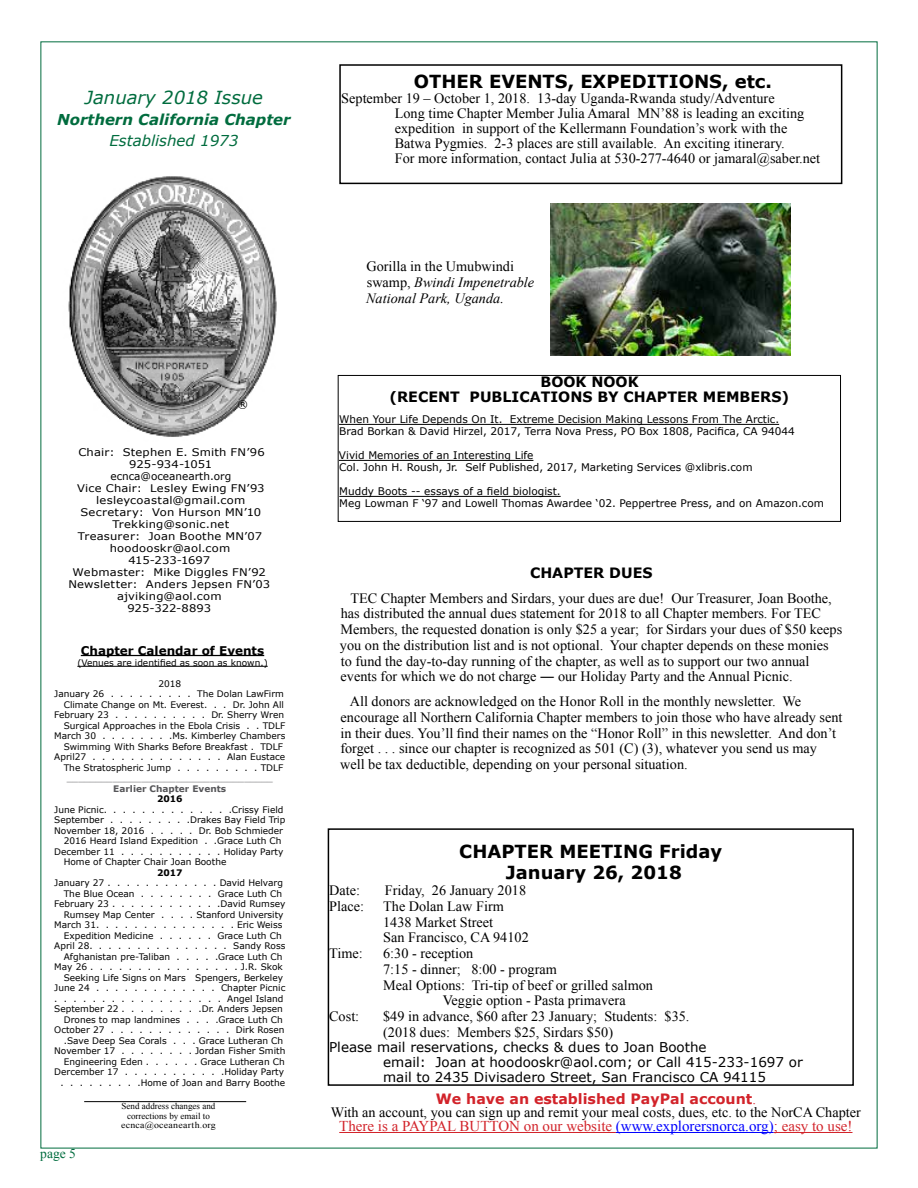
<style>
.page{position:relative;width:918px;height:1188px;background:#fff}
.page>*{position:absolute;margin:0;border:0;box-sizing:border-box;transform-origin:0 0}
.t1{font:700 18px/21.6px "Verdana";color:#000;text-align:center}
.t2{font:italic 18px "Verdana";color:#006c3e}
.t3{font:15px "Times New Roman";color:#d2232a}
.t4{font:italic 700 15px "Verdana";color:#006c3e}
.t5{font:italic 15px "Verdana";color:#006c3e}
.t6{font:14.25px/15.8px "Times New Roman";color:#000}
.t7{font:italic 14.25px/15.8px "Times New Roman";color:#000}
.t8{font:700 14.25px/15.8px "Verdana";color:#000;text-align:center}
.t9{font:700 14.25px "Verdana";color:#d2232a}
.t10{font:13.5px/15px "Verdana";color:#000}
.t11{font:13.5px "Times New Roman";color:#006c3e}
.t12{font:700 12px "Verdana";color:#000}
.t13{font:10.5px/12px "Verdana";color:#000}
.t14{font:10.5px/12px "Verdana";color:#000;text-align:center;scale:1.1 1}
.t15{font:9px "Verdana";color:#000}
.t16{font:9px/9.3px "Times New Roman";color:#000;text-align:center}
.t17{font:9px "Verdana";color:#565659}
.t18{font:700 9px "Verdana";color:#565659}
.t19{font:700 9px "Verdana";color:#000}
.s1{font-style:normal}
.s2{font-family:"Times New Roman";font-weight:400}
.s3{color:#00f}
</style>
<div class="page">
<hr style="left:81px;top:655px;width:183px;height:1px;background:#000">
<hr style="left:77px;top:666px;width:191px;height:1px;background:#000">
<hr style="left:84px;top:1101px;width:162px;height:1px;background:#000">
<img style="left:68px;top:176px;width:209px;height:261px">
<hr style="left:339px;top:1132px;width:277px;height:1px;background:#d2232a">
<hr style="left:616px;top:1132px;width:158px;height:1px;background:#00f">
<hr style="left:774px;top:1132px;width:79px;height:1px;background:#d2232a">
<hr style="left:339px;top:424px;width:440px;height:1px;background:#000">
<hr style="left:339px;top:460px;width:194px;height:1px;background:#000">
<hr style="left:339px;top:496px;width:222px;height:1px;background:#000">
<div style="left:338px;top:375px;width:503px;height:147px;border:1px solid #000"></div>
<div style="left:328px;top:828px;width:526px;height:258px;border:2px solid #000"></div>
<div style="left:339px;top:64px;width:503px;height:120px;border:2px solid #000"></div>
<img style="left:551px;top:203px;width:240px;height:153px">
<p class="t2" style="left:85px;top:86px;width:179px">January 2018 Issue</p>
<p class="t4" style="left:57px;top:110px;width:235px">Northern California Chapter</p>
<p class="t5" style="left:109px;top:131px;width:130px">Established 1973</p>
<p class="t1" style="left:414px;top:71px;width:360px">OTHER EVENTS, EXPEDITIONS, etc.</p>
<p class="t6" style="left:395px;top:90px;width:427px;line-height:15px;text-indent:-53px">September 19 – October 1, 2018. 13-day Uganda-Rwanda study/Adventure<br>Long time Chapter Member Julia Amaral MN’88 is leading an exciting expedition in support of the Kellermann Foundation’s work with the Batwa Pygmies. 2-3 places are still available. An exciting itinerary.<br>For more information, contact Julia at 530-277-4640 or jamaral@saber.net</p>
<p class="t13" style="left:238px;top:398px;width:12px">®</p>
<p class="t14" style="left:68px;top:447px;width:185px">Chair: Stephen E. Smith FN’96<br>925-934-1051 ecnca@oceanearth.org<br>Vice Chair: Lesley Ewing FN’93 lesleycoastal@gmail.com<br>Secretary: Von Hurson MN’10<br>Trekking@sonic.net<br>Treasurer: Joan Boothe MN’07 hoodooskr@aol.com<br>415-233-1697<br>Webmaster: Mike Diggles FN’92<br>Newsletter: Anders Jepsen FN’03 ajviking@aol.com<br>925-322-8893</p>
<p class="t12" style="left:81px;top:643px;width:185px">Chapter Calendar of Events</p>
<p class="t15" style="left:77px;top:657px;width:192px">(Venues are identified as soon as known.)</p>
<p class="t15" style="left:158px;top:678px;width:24px">2018</p>
<p class="t15" style="left:54px;top:688px;width:231px">January 26 . . . . . . . . . The Dolan LawFirm</p>
<p class="t15" style="left:64px;top:699px;width:222px">Climate Change on Mt. Everest. . . Dr. John All</p>
<p class="t15" style="left:54px;top:709px;width:231px">February 23 . . . . . . . . . . Dr. Sherry Wren</p>
<p class="t15" style="left:64px;top:720px;width:223px">Surgical Approaches in the Ebola Crisis . . TDLF</p>
<p class="t15" style="left:54px;top:730px;width:233px">March 30 . . . . . . . .Ms. Kimberley Chambers</p>
<p class="t15" style="left:64px;top:741px;width:221px">Swimming With Sharks Before Breakfast . TDLF</p>
<p class="t15" style="left:54px;top:751px;width:232px">April27 . . . . . . . . . . . . . . Alan Eustace</p>
<p class="t15" style="left:64px;top:762px;width:221px">The Stratospheric Jump . . . . . . . . . TDLF</p>
<p class="t17" style="left:67px;top:772px;width:208px">____________________________________</p>
<p class="t18" style="left:113px;top:782px;width:114px">Earlier Chapter Events</p>
<p class="t19" style="left:157px;top:793px;width:27px">2016</p>
<p class="t15" style="left:54px;top:804px;width:231px">June Picnic. . . . . . . . . . . . . .Crissy Field</p>
<p class="t15" style="left:54px;top:814px;width:233px">September . . . . . . . . .Drakes Bay Field Trip</p>
<p class="t15" style="left:54px;top:825px;width:230px">November 18, 2016 . . . . . Dr. Bob Schmieder</p>
<p class="t15" style="left:64px;top:835px;width:219px">2016 Heard Island Expedition . .Grace Luth Ch</p>
<p class="t15" style="left:54px;top:846px;width:231px">December 11 . . . . . . . . . . . Holiday Party</p>
<p class="t15" style="left:64px;top:856px;width:164px">Home of Chapter Chair Joan Boothe</p>
<p class="t19" style="left:157px;top:867px;width:27px">2017</p>
<p class="t15" style="left:54px;top:877px;width:230px">January 27 . . . . . . . . . . . . David Helvarg</p>
<p class="t15" style="left:64px;top:888px;width:220px">The Blue Ocean . . . . . . . . Grace Luth Ch</p>
<p class="t15" style="left:54px;top:898px;width:233px">February 23 . . . . . . . . . . . .David Rumsey</p>
<p class="t15" style="left:64px;top:909px;width:221px">Rumsey Map Center . . . . Stanford University</p>
<p class="t15" style="left:54px;top:919px;width:230px">March 31. . . . . . . . . . . . . . . Eric Weiss</p>
<p class="t15" style="left:64px;top:930px;width:219px">Expedition Medicine . . . . . . Grace Luth Ch</p>
<p class="t15" style="left:54px;top:940px;width:233px">April 28. . . . . . . . . . . . . . . Sandy Ross</p>
<p class="t15" style="left:64px;top:951px;width:220px">Afghanistan pre-Taliban . . . . .Grace Luth Ch</p>
<p class="t15" style="left:54px;top:961px;width:230px">May 26 . . . . . . . . . . . . . . . . J.R. Skok</p>
<p class="t15" style="left:64px;top:972px;width:221px">Seeking Life Signs on Mars Spengers, Berkeley</p>
<p class="t15" style="left:54px;top:982px;width:233px">June 24 . . . . . . . . . . . . . Chapter Picnic</p>
<p class="t15" style="left:54px;top:993px;width:231px">. . . . . . . . . . . . . . . . . . Angel Island</p>
<p class="t15" style="left:54px;top:1003px;width:230px">September 22 . . . . . . . . .Dr. Anders Jepsen</p>
<p class="t15" style="left:64px;top:1014px;width:221px">Drones to map landmines . . . .Grace Luth Ch</p>
<p class="t15" style="left:54px;top:1024px;width:232px">October 27 . . . . . . . . . . . . . Dirk Rosen</p>
<p class="t15" style="left:64px;top:1035px;width:221px">.Save Deep Sea Corals . . . Grace Lutheran Ch</p>
<p class="t15" style="left:54px;top:1045px;width:233px">November 17 . . . . . . . . Jordan Fisher Smith</p>
<p class="t15" style="left:64px;top:1056px;width:223px">Engineering Eden . . . . . . Grace Lutheran Ch</p>
<p class="t15" style="left:54px;top:1066px;width:231px">Dercember 17 . . . . . . . . . . .Holiday Party</p>
<p class="t15" style="left:61px;top:1077px;width:226px">. . . . . . . . .Home of Joan and Barry Boothe</p>
<p class="t11" style="left:40px;top:1145px;width:37px">page 5</p>
<p class="t16" style="left:121px;top:1102px;width:96px">Send address changes and corrections by email to ecnca@oceanearth.org</p>
<p class="t7" style="left:366px;top:258px;width:170px"><span class="s1">Gorilla in the Umubwindi swamp,</span> Bwindi Impenetrable<br>National Park, Uganda.</p>
<p class="t8" style="left:389px;top:374px;width:401px">BOOK NOOK<br>(RECENT PUBLICATIONS BY CHAPTER MEMBERS)</p>
<p class="t13" style="left:339px;top:414px;width:457px">When Your Life Depends On It. Extreme Decision Making Lessons From The Arctic.<br>Brad Borkan &amp; David Hirzel, 2017, Terra Nova Press, PO Box 1808, Pacifica, CA 94044</p>
<p class="t13" style="left:339px;top:450px;width:415px">Vivid Memories of an Interesting Life<br>Col. John H. Roush, Jr. Self Published, 2017, Marketing Services @xlibris.com</p>
<p class="t13" style="left:339px;top:486px;width:486px">Muddy Boots -- essays of a field biologist.<br>Meg Lowman F ‘97 and Lowell Thomas Awardee ‘02. Peppertree Press, and on Amazon.com</p>
<p class="t8" style="left:530px;top:565px;width:124px">CHAPTER DUES</p>
<p class="t6" style="left:340px;top:590px;width:504px;text-indent:10px">TEC Chapter Members and Sirdars, your dues are due! Our Treasurer, Joan Boothe, has distributed the annual dues statement for 2018 to all Chapter members. For TEC Members, the requested donation is only $25 a year; for Sirdars your dues of $50 keeps you on the distribution list and is not optional. Your chapter depends on these monies to fund the day-to-day running of the chapter, as well as to support our two annual events for which we do not charge ― our Holiday Party and the Annual Picnic.</p>
<p class="t6" style="left:340px;top:693px;width:504px;text-indent:10px">All donors are acknowledged on the Honor Roll in the monthly newsletter. We encourage all Northern California Chapter members to join those who have already sent in their dues. You’ll find their names on the “Honor Roll” in this newsletter. And don’t forget . . . since our chapter is recognized as 501 (C) (3), whatever you send us may well be tax deductible, depending on your personal situation.</p>
<p class="t1" style="left:459px;top:841px;width:264px">CHAPTER MEETING Friday<br>January 26, 2018</p>
<p class="t6" style="left:329px;top:882px;width:32px">Date:</p>
<p class="t6" style="left:385px;top:882px;width:143px">Friday, 26 January 2018</p>
<p class="t6" style="left:329px;top:898px;width:36px">Place:</p>
<p class="t6" style="left:383px;top:898px;width:147px">The Dolan Law Firm<br>1438 Market Street<br>San Francisco, CA 94102</p>
<p class="t6" style="left:329px;top:945px;width:35px">Time:</p>
<p class="t6" style="left:383px;top:945px;width:92px">6:30 - reception</p>
<p class="t6" style="left:383px;top:961px;width:175px">7:15 - dinner; 8:00 - program</p>
<p class="t6" style="left:383px;top:977px;width:271px">Meal Options: Tri-tip of beef or grilled salmon</p>
<p class="t6" style="left:443px;top:992px;width:184px">Veggie option - Pasta primavera</p>
<p class="t6" style="left:329px;top:1008px;width:32px">Cost:</p>
<p class="t6" style="left:383px;top:1008px;width:308px">$49 in advance, $60 after 23 January; Students: $35. (2018 dues: Members $25, Sirdars $50)</p>
<p class="t10" style="left:383px;top:1040px;width:421px;text-indent:-54px">Please mail reservations, checks &amp; dues to Joan Boothe<br>email: Joan at hoodooskr@aol.com; or Call 415-233-1697 or mail to 2435 Divisadero Street, San Francisco CA 94115</p>
<p class="t9" style="left:436px;top:1089px;width:322px">We have an established PayPal account<span class="s2">.</span></p>
<p class="t6" style="left:331px;top:1104px;width:532px">With an account, you can sign up and remit your meal costs, dues, etc. to the NorCA Chapter</p>
<p class="t3" style="left:339px;top:1116px;width:515px">There is a PAYPAL BUTTON on our website <span class="s3">(www.explorersnorca.org)</span>; easy to use!</p>
</div>
